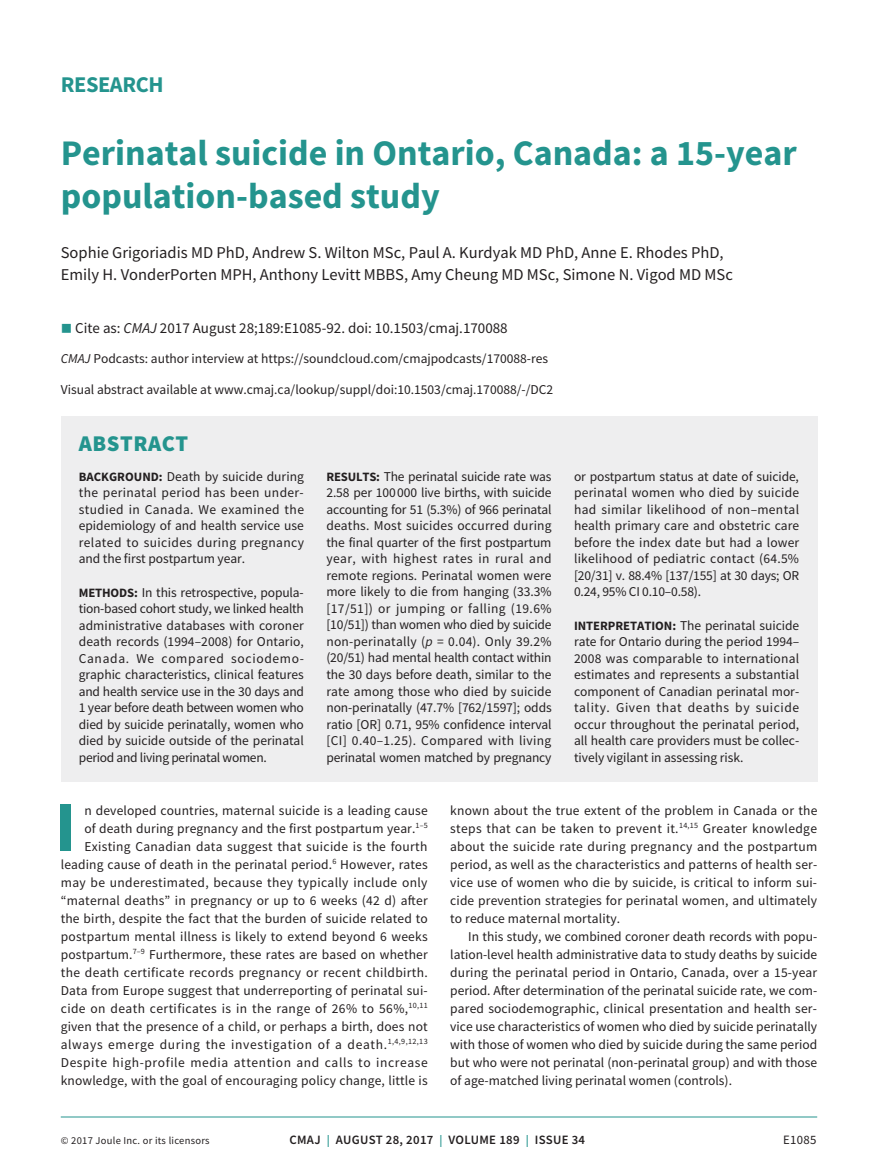
<style>
.page{position:relative;width:878px;height:1175px;background:#fff}
.page>*{position:absolute;margin:0;border:0;box-sizing:border-box;transform-origin:0 0}
.t1{font:700 70.65px "Source Sans Pro";color:#24948e}
.t2{font:700 36px/43.2px "Source Sans Pro";color:#24948e}
.t3{font:700 22.5px "Source Sans Pro";letter-spacing:-.02em;color:#24948e}
.t4{font:900 22.5px "Source Sans Pro";letter-spacing:.025em;color:#24948e}
.t5{font:16.5px/22.5px "Source Sans Pro";color:#231f20}
.t6{font:15px "Source Sans Pro";color:#231f20}
.t7{font:13.5px/16.5px "Source Sans Pro";letter-spacing:.01em;color:#231f20;text-align:justify}
.t8{font:600 12.75px "Source Sans Pro";letter-spacing:.025em;color:#231f20}
.t9{font:12.75px "Source Sans Pro";letter-spacing:.025em;color:#231f20}
.t10{font:10.5px "Source Sans Pro";letter-spacing:.025em;color:#231f20}
.s1{color:#24948e}
.s2{font-style:italic}
.s3{font-weight:700;font-size:12.75px}
.s4{font-size:12px;color:#24948e}
</style>
<div class="page">
<hr style="left:61px;top:1116px;width:756px;height:1px;background:#24948e">
<div style="left:61px;top:416px;width:756px;height:365px;background:#eeeeef"></div>
<h3 class="t3" style="left:61px;top:69px;width:104px">RESEARCH</h3>
<h2 class="t2" style="left:61px;top:131px;width:737px">Perinatal suicide in Ontario, Canada: a 15-year population-based study</h2>
<p class="t5" style="left:61px;top:241px;width:673px">Sophie Grigoriadis MD PhD, Andrew S. Wilton MSc, Paul A. Kurdyak MD PhD, Anne E. Rhodes PhD,<br>Emily H. VonderPorten MPH, Anthony Levitt MBBS, Amy Cheung MD MSc, Simone N. Vigod MD MSc</p>
<p class="t6" style="left:61px;top:318px;width:448px"><span class="s1">■</span> Cite as: <span class="s2">CMAJ</span> 2017 August 28;189:E1085-92. doi: 10.1503/cmaj.170088</p>
<p class="t7" style="left:61px;top:350px;width:489px"><span class="s2">CMAJ</span> Podcasts: author interview at https://soundcloud.com/cmajpodcasts/170088-res</p>
<p class="t7" style="left:61px;top:381px;width:494px">Visual abstract available at www.cmaj.ca/lookup/suppl/doi:10.1503/cmaj.170088/-/DC2</p>
<h3 class="t4" style="left:79px;top:428px;width:111px">ABSTRACT</h3>
<p class="t7" style="left:79px;top:468px;width:227px"><span class="s3">BACKGROUND:</span> Death by suicide during the perinatal period has been under&shy;studied in Canada. We examined the epidemiology of and health service use related to suicides during pregnancy and the first postpartum year.</p>
<p class="t7" style="left:79px;top:583px;width:227px"><span class="s3">METHODS:</span> In this retrospective, popula&shy;tion-based cohort study, we linked health administrative databases with coroner death records (1994–2008) for Ontario, Canada. We compared sociodemo&shy;graphic characteristics, clinical features and health service use in the 30 days and 1 year before death between women who died by suicide perinatally, women who died by suicide outside of the perinatal period and living perinatal women.</p>
<p class="t7" style="left:326px;top:468px;width:227px"><span class="s3">RESULTS:</span> The perinatal suicide rate was 2.58 per 100 000 live births, with suicide accounting for 51 (5.3%) of 966 perinatal deaths. Most suicides occurred during the final quarter of the first postpartum year, with highest rates in rural and remote regions. Perinatal women were more likely to die from hanging (33.3% [17/51]) or jumping or falling (19.6% [10/51]) than women who died by suicide non-perinatally (<span class="s2">p</span> = 0.04). Only 39.2% (20/51) had mental health contact within the 30 days before death, similar to the rate among those who died by suicide non-perinatally (47.7% [762/1597]; odds ratio [OR] 0.71, 95% confidence interval [CI] 0.40–1.25). Compared with living perinatal women matched by pregnancy</p>
<p class="t7" style="left:574px;top:468px;width:227px">or postpartum status at date of suicide, perinatal women who died by suicide had similar likelihood of non–mental health primary care and obstetric care before the index date but had a lower likelihood of pediatric contact (64.5% [20/31] v. 88.4% [137/155] at 30 days; OR 0.24, 95% CI 0.10–0.58).</p>
<p class="t7" style="left:574px;top:616px;width:227px"><span class="s3">INTERPRETATION:</span> The perinatal suicide rate for Ontario during the period 1994– 2008 was comparable to international estimates and represents a substantial component of Canadian perinatal mor&shy;tality. Given that deaths by suicide occur throughout the perinatal period, all health care providers must be collec&shy;tively vigilant in assessing risk.</p>
<h1 class="t1" style="left:55px;top:779px;width:23px">I</h1>
<p class="t7" style="left:61px;top:801px;width:368px;line-height:18px;text-align:right">n developed countries, maternal suicide is a leading cause<br>of death during pregnancy and the first postpartum year.<sup>1–5<br></sup>Existing Canadian data suggest that suicide is the fourth leading cause of death in the perinatal period.<sup>6</sup> However, rates may be underestimated, because they typically include only “maternal deaths” in pregnancy or up to 6 weeks (42 d) after the birth, despite the fact that the burden of suicide related to postpartum mental illness is likely to extend beyond 6 weeks postpartum.<sup>7–9</sup> Furthermore, these rates are based on whether the death certificate records pregnancy or recent childbirth.<br>Data from Europe suggest that underreporting of perinatal sui&shy;cide on death certificates is in the range of 26% to 56%,<sup>10,11 </sup>given that the presence of a child, or perhaps a birth, does not always emerge during the investigation of a death.<sup>1,4,9,12,13<br></sup>Despite high-profile media attention and calls to increase knowledge, with the goal of encouraging policy change, little is</p>
<p class="t7" style="left:450px;top:801px;width:368px;line-height:18px">known about the true extent of the problem in Canada or the steps that can be taken to prevent it.<sup>14,15</sup> Greater knowledge about the suicide rate during pregnancy and the postpartum period, as well as the characteristics and patterns of health ser&shy;vice use of women who die by suicide, is critical to inform sui&shy;cide prevention strategies for perinatal women, and ultimately to reduce maternal mortality.</p>
<p class="t7" style="left:450px;top:927px;width:368px;line-height:18px;text-indent:18px">In this study, we combined coroner death records with popu&shy;lation-level health administrative data to study deaths by suicide during the perinatal period in Ontario, Canada, over a 15-year period. After determination of the perinatal suicide rate, we com&shy;pared sociodemographic, clinical presentation and health ser&shy;vice use characteristics of women who died by suicide perinatally with those of women who died by suicide during the same period but who were not perinatal (non-perinatal group) and with those of age-matched living perinatal women (controls).</p>
<p class="t10" style="left:61px;top:1134px;width:150px">© 2017 Joule Inc. or its licensors</p>
<p class="t8" style="left:289px;top:1131px;width:297px">CMAJ <span class="s4">|</span> AUGUST 28, 2017 <span class="s4">|</span> VOLUME 189 <span class="s4">|</span> ISSUE 34</p>
<p class="t9" style="left:783px;top:1132px;width:35px">E1085</p>
</div>
